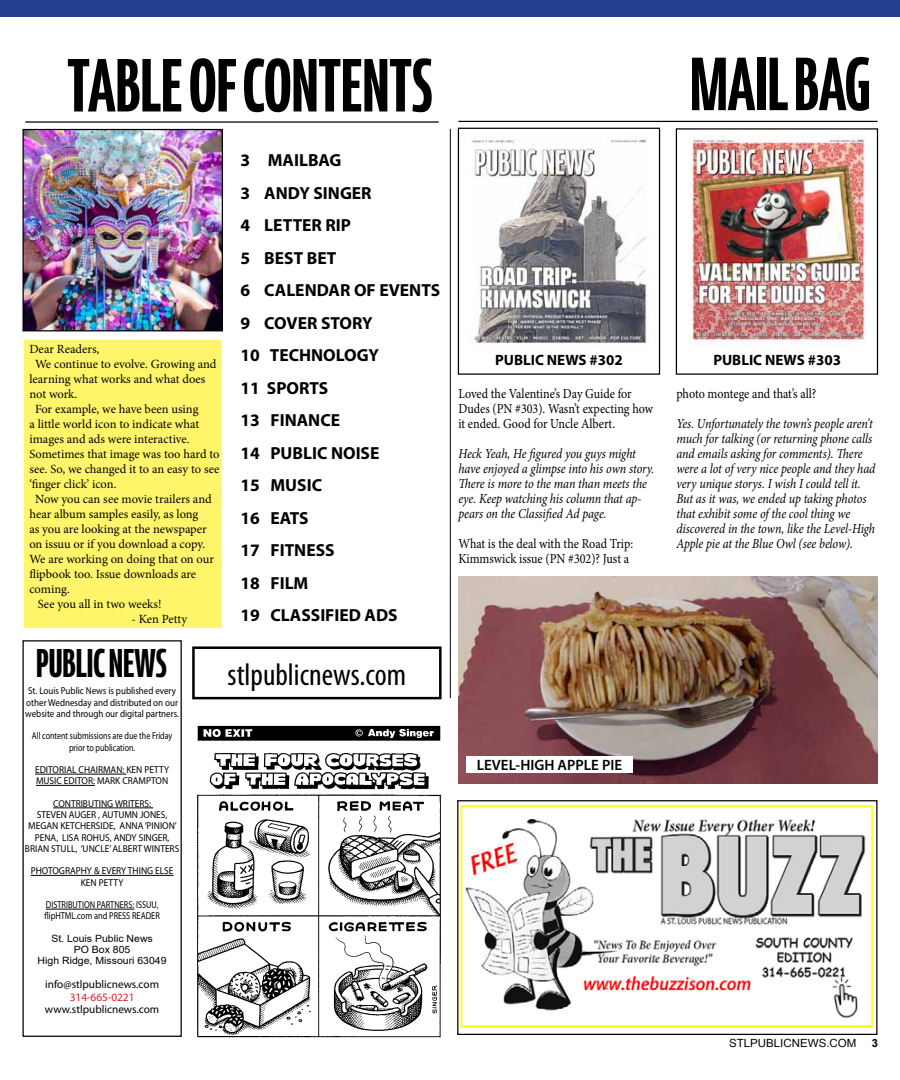
<style>
.page{position:relative;width:900px;height:1080px;background:#fff}
.page>*{position:absolute;margin:0;border:0;box-sizing:border-box;transform-origin:0 0}
.t1{font:500 extra-condensed 75px "Coegit W01";color:#000}
.t2{font:500 extra-condensed 40px "Coegit W01";color:#000}
.t3{font:condensed 31.25px "Myriad Pro";color:#000}
.t4{font:700 17.5px/32.5px "Myriad Pro";color:#000}
.t5{font:700 15px "Myriad Pro";color:#000}
.t6{font:600 15px "Myriad Pro";color:#000}
.t7{font:italic 13.75px/15px "Minion Pro";letter-spacing:-.01em;color:#000;scale:.88 1}
.t8{font:13.75px/15px "Minion Pro";color:#000;scale:.88 1}
.t9{font:12.5px "Minion Pro";letter-spacing:-.005em;color:#000}
.t10{font:11.25px "Myriad Pro";color:#000}
.t11{font:11.25px "Arial Narrow";color:#000;scale:1.25 1}
.t12{font:11.25px "Myriad Pro";color:#d2232a}
.t13{font:700 11.25px "Arial";color:#000}
.t14{font:10px/11.2px "Myriad Pro";color:#000;text-align:center;scale:.94 1}
.t15{font:10px/11.2px "Myriad Pro";color:#000;text-align:center;scale:.9 1}
.t16{font:10px/11.2px "Myriad Pro";color:#000;text-align:center;scale:.8 1}
.t17{font:10px/11.2px "Myriad Pro";color:#000;scale:.83 1}
.t18{font:10px/11.2px "Arial";color:#000;text-align:center;scale:1.05 1}
</style>
<div class="page">
<hr style="left:458px;top:121px;width:420px;height:1px;background:#000">
<hr style="left:450px;top:129px;width:1px;height:569px;background:#000">
<img style="left:24px;top:131px;width:197px;height:198px">
<div style="left:22px;top:129px;width:201px;height:202px;border:1px solid #000"></div>
<div style="left:23px;top:339px;width:199px;height:289px;background:#fff56b"></div>
<div style="left:22px;top:338px;width:201px;height:291px;border:1px solid #fff"></div>
<hr style="left:25px;top:121px;width:414px;height:2px;background:#000">
<div style="left:192px;top:646px;width:250px;height:53px;border:2px solid #000"></div>
<img style="left:197px;top:725px;width:245px;height:313px">
<div style="left:0;top:0;width:900px;height:17px;background:#25408f"></div>
<img style="left:472px;top:136px;width:176px;height:209px">
<img style="left:690px;top:135px;width:175px;height:210px">
<div style="left:676px;top:128px;width:202px;height:247px;border:1px solid #000"></div>
<div style="left:458px;top:128px;width:202px;height:247px;border:1px solid #000"></div>
<hr style="left:35px;top:774px;width:92px;height:1px;background:#000">
<hr style="left:36px;top:785px;width:59px;height:1px;background:#000">
<hr style="left:53px;top:808px;width:100px;height:1px;background:#000">
<hr style="left:31px;top:875px;width:143px;height:1px;background:#000">
<hr style="left:46px;top:909px;width:88px;height:1px;background:#000">
<div style="left:22px;top:640px;width:160px;height:397px;border:1px solid #000"></div>
<img style="left:459px;top:804px;width:417px;height:224px">
<div style="left:457px;top:800px;width:421px;height:235px;border:1px solid #000"></div>
<img style="left:458px;top:577px;width:420px;height:206px">
<div style="left:466px;top:756px;width:167px;height:16px;background:#fff"></div>
<img style="left:823px;top:973px;width:47px;height:53px">
<h1 class="t1" style="left:67px;top:45px;width:367px">TABLE OF CONTENTS</h1>
<p class="t9" style="left:29px;top:341px;width:72px">Dear Readers,</p>
<p class="t9" style="left:35px;top:356px;width:183px">We continue to evolve. Growing and</p>
<p class="t9" style="left:29px;top:371px;width:178px">learning what works and what does</p>
<p class="t9" style="left:29px;top:386px;width:50px">not work.</p>
<p class="t9" style="left:35px;top:401px;width:165px">For example, we have been using</p>
<p class="t9" style="left:29px;top:416px;width:171px">a little world icon to indicate what</p>
<p class="t9" style="left:29px;top:431px;width:162px">images and ads were interactive.</p>
<p class="t9" style="left:29px;top:446px;width:192px">Sometimes that image was too hard to</p>
<p class="t9" style="left:29px;top:461px;width:192px">see. So, we changed it to an easy to see</p>
<p class="t9" style="left:29px;top:476px;width:89px">‘finger click’ icon.</p>
<p class="t9" style="left:35px;top:491px;width:178px">Now you can see movie trailers and</p>
<p class="t9" style="left:29px;top:506px;width:171px">hear album samples easily, as long</p>
<p class="t9" style="left:29px;top:521px;width:179px">as you are looking at the newspaper</p>
<p class="t9" style="left:29px;top:536px;width:177px">on issuu or if you download a copy.</p>
<p class="t9" style="left:29px;top:551px;width:186px">We are working on doing that on our</p>
<p class="t9" style="left:29px;top:566px;width:168px">flipbook too. Issue downloads are</p>
<p class="t9" style="left:29px;top:581px;width:42px">coming.</p>
<p class="t9" style="left:38px;top:596px;width:125px">See you all in two weeks!</p>
<p class="t9" style="left:132px;top:611px;width:57px">- Ken Petty</p>
<h2 class="t2" style="left:36px;top:642px;width:132px">PUBLIC NEWS</h2>
<p class="t15" style="left:25px;top:685px;width:172px">St. Louis Public News is published every other Wednesday and distributed on our website and through our digital partners.</p>
<p class="t16" style="left:32px;top:730px;width:177px">All content submissions are due the Friday prior to publication.</p>
<p class="t14" style="left:35px;top:764px;width:144px;text-align:left">EDITORIAL CHAIRMAN: KEN PETTY<br>MUSIC EDITOR: MARK CRAMPTON</p>
<p class="t14" style="left:25px;top:798px;width:166px">CONTRIBUTING WRITERS:<br>STEVEN AUGER , AUTUMN JONES,<br>MEGAN KETCHERSIDE, ANNA ‘PINION’<br>PENA, LISA ROHUS, ANDY SINGER,<br>BRIAN STULL, ‘UNCLE’ ALBERT WINTERS</p>
<p class="t14" style="left:31px;top:865px;width:153px">PHOTOGRAPHY &amp; EVERY THING ELSE<br>KEN PETTY</p>
<p class="t17" style="left:44px;top:899px;width:141px">DISTRIBUTION PARTNERS: ISSUU, flipHTML.com and PRESS READER</p>
<p class="t18" style="left:38px;top:933px;width:124px">St. Louis Public News<br>PO Box 805<br>High Ridge, Missouri 63049</p>
<p class="t10" style="left:45px;top:977px;width:115px">info@stlpublicnews.com</p>
<p class="t12" style="left:70px;top:990px;width:66px">314-665-0221</p>
<p class="t10" style="left:45px;top:1002px;width:116px">www.stlpublicnews.com</p>
<p class="t4" style="left:240px;top:144px;width:201px">3 MAILBAG<br>3 ANDY SINGER<br>4 LETTER RIP<br>5 BEST BET<br>6 CALENDAR OF EVENTS<br>9 COVER STORY<br>10 TECHNOLOGY<br>11 SPORTS<br>13 FINANCE<br>14 PUBLIC NOISE<br>15 MUSIC<br>16 EATS<br>17 FITNESS<br>18 FILM<br>19 CLASSIFIED ADS</p>
<h3 class="t3" style="left:228px;top:655px;width:180px">stlpublicnews.com</h3>
<h1 class="t1" style="left:690px;top:44px;width:182px">MAIL BAG</h1>
<p class="t5" style="left:495px;top:350px;width:129px">PUBLIC NEWS #302</p>
<p class="t5" style="left:713px;top:350px;width:129px">PUBLIC NEWS #303</p>
<p class="t8" style="left:458px;top:386px;width:223px">Loved the Valentine’s Day Guide for<br>Dudes (PN #303). Wasn’t expecting how it ended. Good for Uncle Albert.</p>
<p class="t7" style="left:458px;top:446px;width:224px">Heck Yeah, He figured you guys might have enjoyed a glimpse into his own story.<br>There is more to the man than meets the eye. Keep watching his column that ap&shy;pears on the Classified Ad page.</p>
<p class="t8" style="left:458px;top:536px;width:200px">What is the deal with the Road Trip:<br>Kimmswick issue (PN #302)? Just a</p>
<p class="t8" style="left:676px;top:386px;width:161px">photo montege and that’s all?</p>
<p class="t7" style="left:676px;top:416px;width:228px">Yes. Unfortunately the town’s people aren’t much for talking (or returning phone calls and emails asking for comments). There were a lot of very nice people and they had very unique storys. I wish I could tell it.<br>But as it was, we ended up taking photos that exhibit some of the cool thing we discovered in the town, like the Level-High Apple pie at the Blue Owl (see below).</p>
<p class="t6" style="left:477px;top:755px;width:147px">LEVEL-HIGH APPLE PIE</p>
<p class="t11" style="left:729px;top:1035px;width:104px">STLPUBLICNEWS.COM</p>
<p class="t13" style="left:872px;top:1035px;width:8px">3</p>
</div>
